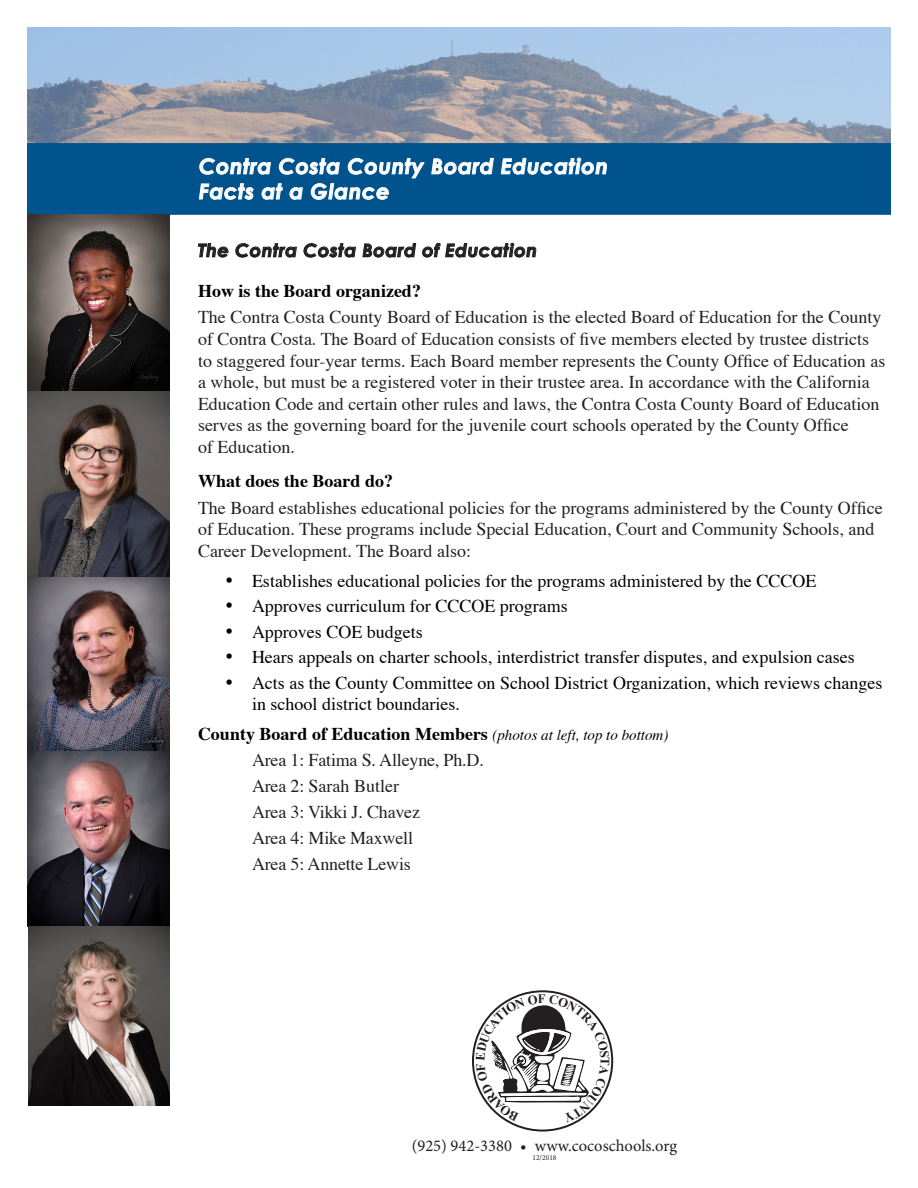
<style>
.page{position:relative;width:918px;height:1188px;background:#fff}
.page>*{position:absolute;margin:0;border:0;box-sizing:border-box;transform-origin:0 0}
.t1{font:italic 700 21px/25.2px "Century Gothic";letter-spacing:.03em;color:#fff}
.BodyText{font:18px/21.6px "Times";color:#231f20}
.t2{font:18px/21px "Times";color:#000}
.Subhead{font:700 18px "Times";color:#000}
.BodyText-2{font:italic 700 18px "Century Gothic";letter-spacing:.03em;color:#231f20}
.BulletList{font:700 18px "Times";color:#000}
.t3{font:16.5px "Minion Pro";color:#231f20}
.t4{font:7.5px "Minion Pro";color:#231f20}
.s1{font-weight:400;font-style:italic;font-size:15px}
</style>
<div class="page">
<img style="left:27px;top:27px;width:864px;height:116px">
<div style="left:27px;top:143px;width:864px;height:72px;background:#00538d;border:2px solid #00538d"></div>
<svg style="left:431px;top:158px;width:63px;height:17px"></svg>
<svg style="left:501px;top:157px;width:106px;height:18px"></svg>
<svg style="left:199px;top:158px;width:226px;height:42px"></svg>
<svg style="left:198px;top:243px;width:31px;height:15px"></svg>
<svg style="left:235px;top:243px;width:62px;height:15px"></svg>
<svg style="left:303px;top:243px;width:53px;height:15px"></svg>
<svg style="left:362px;top:242px;width:175px;height:16px"></svg>
<img style="left:27px;top:576px;width:143px;height:529px">
<img style="left:27px;top:214px;width:143px;height:362px">
<svg style="left:476px;top:994px;width:133px;height:129px"></svg>
<p class="t1" style="left:199px;top:153px;width:411px">Contra Costa County Board Education<br>Facts at a Glance</p>
<p class="BodyText-2" style="left:198px;top:239px;width:341px">The Contra Costa Board of Education</p>
<p class="Subhead" style="left:198px;top:279px;width:225px">How is the Board organized?</p>
<p class="BodyText" style="left:198px;top:308px;width:689px">The Contra Costa County Board of Education is the elected Board of Education for the County of Contra Costa. The Board of Education consists of five members elected by trustee districts to staggered four-year terms. Each Board member represents the County Office of Education as a whole, but must be a registered voter in their trustee area. In accordance with the California Education Code and certain other rules and laws, the Contra Costa County Board of Education serves as the governing board for the juvenile court schools operated by the County Office<br>of Education.</p>
<p class="BulletList" style="left:198px;top:469px;width:197px">What does the Board do?</p>
<p class="BodyText" style="left:198px;top:498px;width:686px">The Board establishes educational policies for the programs administered by the County Office of Education. These programs include Special Education, Court and Community Schools, and<br>Career Development. The Board also:</p>
<p class="t2" style="left:225px;top:571px;width:593px">• Establishes educational policies for the programs administered by the CCCOE</p>
<p class="t2" style="left:225px;top:597px;width:344px">• Approves curriculum for CCCOE programs</p>
<p class="t2" style="left:225px;top:622px;width:199px">• Approves COE budgets</p>
<p class="t2" style="left:225px;top:648px;width:631px">• Hears appeals on charter schools, interdistrict transfer disputes, and expulsion cases</p>
<p class="t2" style="left:252px;top:673px;width:632px;text-indent:-27px">• Acts as the County Committee on School District Organization, which reviews changes in school district boundaries.</p>
<p class="Subhead" style="left:198px;top:722px;width:472px">County Board of Education Members <span class="s1">(photos at left, top to bottom)</span></p>
<p class="BodyText" style="left:252px;top:750px;width:233px">Area 1: Fatima S. Alleyne, Ph.D.</p>
<p class="BodyText" style="left:252px;top:776px;width:149px">Area 2: Sarah Butler</p>
<p class="BodyText" style="left:252px;top:802px;width:170px">Area 3: Vikki J. Chavez</p>
<p class="BodyText" style="left:252px;top:828px;width:163px">Area 4: Mike Maxwell</p>
<p class="BodyText" style="left:252px;top:855px;width:160px">Area 5: Annette Lewis</p>
<p class="t3" style="left:412px;top:1135px;width:267px">(925) 942-3380 • www.cocoschools.org</p>
<p class="t4" style="left:532px;top:1153px;width:26px">12/2018</p>
</div>
